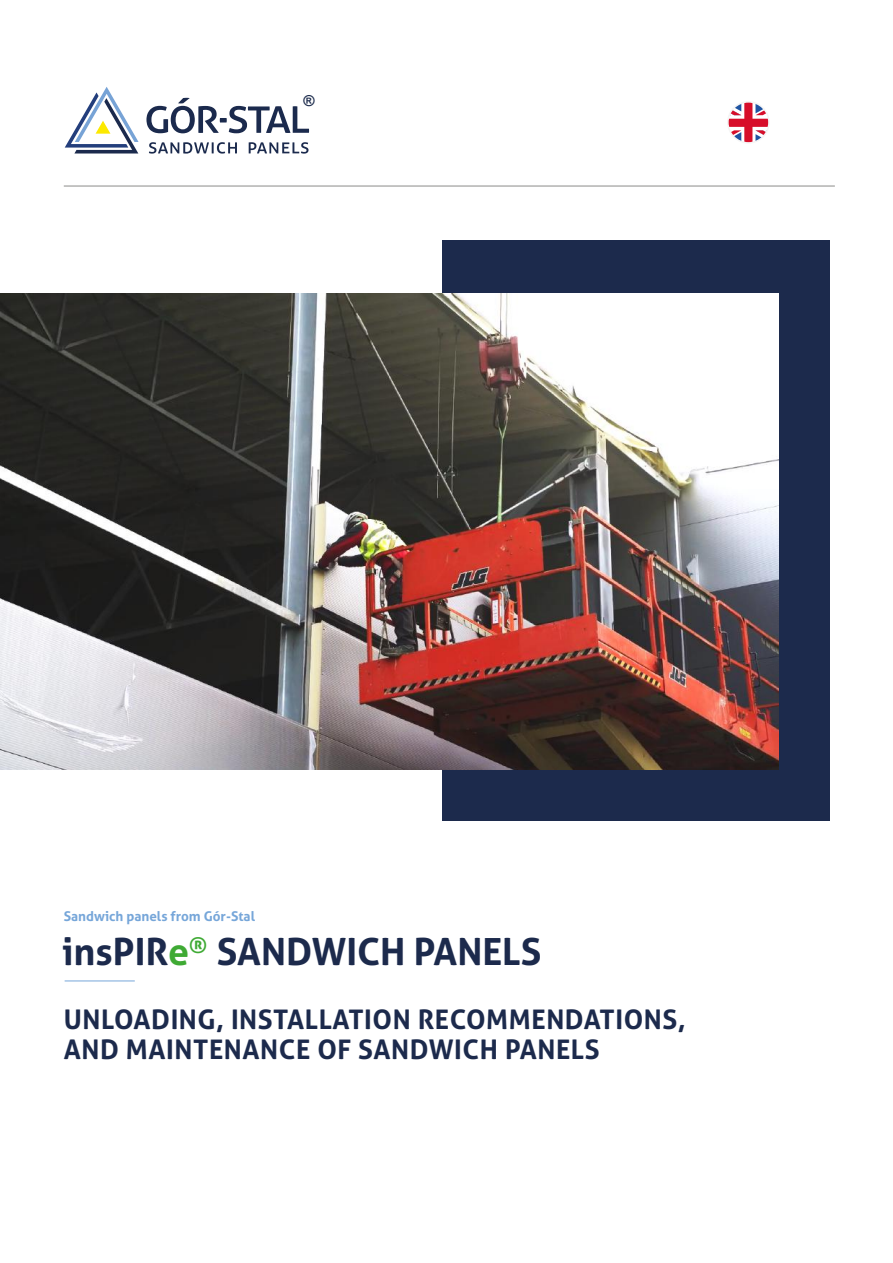
<style>
.page{position:relative;width:893px;height:1263px;background:#fff}
.page>*{position:absolute;margin:0;border:0;box-sizing:border-box;transform-origin:0 0}
.t1{font:700 37.5px "Aller";color:#1c2a4c}
.t2{font:700 27px/30px "Aller";letter-spacing:.02em;color:#1c2a4c}
.t3{font:700 15.15px "Arial";color:#1b2a4b}
.t4{font:700 13.5px "Aller";color:#76a6d9}
.s1{color:#3faa34}
</style>
<div class="page">
<div style="left:443px;top:240px;width:387px;height:581px;background:#1c2a4c"></div>
<hr style="left:64px;top:185px;width:771px;height:2px;background:#b2b2b1">
<hr style="left:65px;top:980px;width:70px;height:1px;background:#76a6d9">
<svg style="left:65px;top:87px;width:74px;height:66px"></svg>
<svg style="left:149px;top:142px;width:88px;height:12px"></svg>
<svg style="left:249px;top:142px;width:59px;height:12px"></svg>
<svg style="left:146px;top:98px;width:163px;height:35px"></svg>
<img style="left:0;top:293px;width:778px;height:477px">
<svg style="left:730px;top:104px;width:37px;height:37px"></svg>
<div style="left:727px;top:101px;width:43px;height:43px;border:2px solid #f5f5f5;border-radius:50%"></div>
<p class="t3" style="left:304px;top:90px;width:13px">®</p>
<p class="t4" style="left:64px;top:908px;width:193px">Sandwich panels from Gór-Stal</p>
<h1 class="t1" style="left:62px;top:929px;width:481px">insPIR<span class="s1">e</span><sup>®</sup> SANDWICH PANELS</h1>
<p class="t2" style="left:64px;top:1005px;width:623px">UNLOADING, INSTALLATION RECOMMENDATIONS,<br>AND MAINTENANCE OF SANDWICH PANELS</p>
</div>
